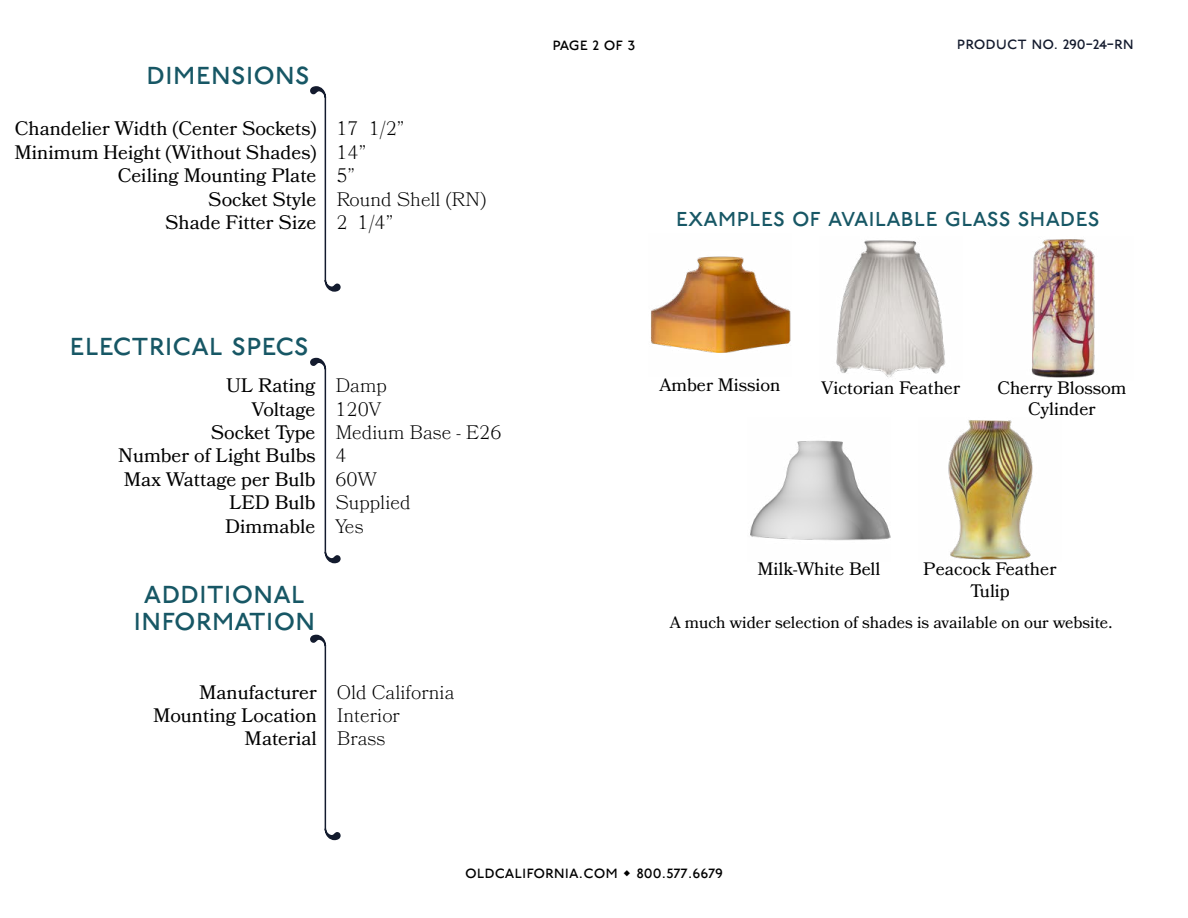
<style>
.page{position:relative;width:1188px;height:918px;background:#fff}
.page>*{position:absolute;margin:0;border:0;box-sizing:border-box;transform-origin:0 0}
.t1{font:33px/27px "P22 Underground Bk P";color:#175765;text-align:center}
.t2{font:27px "P22 Underground Bk P";color:#175765}
.t3{font:19.5px/23.4px "Bookmania";color:#000;text-align:right}
.t4{font:300 19.5px/23.4px "Bookmania";color:#000}
.t5{font:18px/21.6px "Bookmania";color:#000;text-align:center}
.t6{font:18px "P22 Underground Bk P";color:#000}
.t7{font:18px "P22 Underground Bk P";color:#131a2d}
.t8{font:16.5px "Bookmania";color:#000}
</style>
<div class="page">
<hr style="left:325px;top:98px;width:1px;height:182px;background:#131b2e">
<svg style="left:324px;top:279px;width:17px;height:13px"></svg>
<svg style="left:310px;top:86px;width:17px;height:13px"></svg>
<hr style="left:325px;top:369px;width:1px;height:183px;background:#131b2e">
<svg style="left:324px;top:550px;width:17px;height:14px"></svg>
<svg style="left:310px;top:358px;width:17px;height:13px"></svg>
<hr style="left:325px;top:646px;width:1px;height:182px;background:#131b2e">
<svg style="left:324px;top:827px;width:17px;height:13px"></svg>
<svg style="left:310px;top:634px;width:17px;height:14px"></svg>
<img style="left:651px;top:256px;width:140px;height:97px">
<img style="left:948px;top:420px;width:85px;height:140px">
<img style="left:750px;top:440px;width:141px;height:101px">
<img style="left:1031px;top:239px;width:64px;height:139px">
<img style="left:836px;top:240px;width:109px;height:137px">
<h1 class="t1" style="left:146px;top:61px;width:165px">dimensions</h1>
<p class="t3" style="left:14px;top:117px;width:304px">Chandelier Width (Center Sockets)<br>Minimum Height (Without Shades)<br>Ceiling Mounting Plate<br>Socket Style<br>Shade Fitter Size</p>
<p class="t4" style="left:336px;top:117px;width:151px">17 1/2”<br>14”<br>5”<br>Round Shell (RN)<br>2 1/4”</p>
<h1 class="t1" style="left:70px;top:332px;width:241px">electrical specs</h1>
<p class="t3" style="left:118px;top:374px;width:199px">UL Rating<br>Voltage<br>Socket Type<br>Number of Light Bulbs<br>Max Wattage per Bulb<br>LED Bulb<br>Dimmable</p>
<p class="t4" style="left:335px;top:374px;width:168px">Damp<br>120V<br>Medium Base - E26<br>4<br>60W<br>Supplied<br>Yes</p>
<h1 class="t1" style="left:133px;top:580px;width:183px">additional information</h1>
<p class="t3" style="left:153px;top:680px;width:165px">Manufacturer<br>Mounting Location<br>Material</p>
<p class="t4" style="left:337px;top:680px;width:119px">Old California<br>Interior<br>Brass</p>
<p class="t6" style="left:552px;top:33px;width:85px">page 2 of 3</p>
<p class="t7" style="left:957px;top:33px;width:179px">product no. 290-24-rn</p>
<h2 class="t2" style="left:676px;top:202px;width:425px">examples of available glass shades</h2>
<p class="t5" style="left:659px;top:374px;width:123px">Amber Mission</p>
<p class="t5" style="left:822px;top:377px;width:140px">Victorian Feather</p>
<p class="t5" style="left:997px;top:377px;width:131px">Cherry Blossom<br>Cylinder</p>
<p class="t5" style="left:757px;top:558px;width:125px">Milk-White Bell</p>
<p class="t5" style="left:923px;top:558px;width:135px">Peacock Feather<br>Tulip</p>
<p class="t8" style="left:670px;top:613px;width:444px">A much wider selection of shades is available on our website.</p>
<p class="t6" style="left:465px;top:861px;width:259px">oldcalifornia.com • 800.577.6679</p>
</div>
